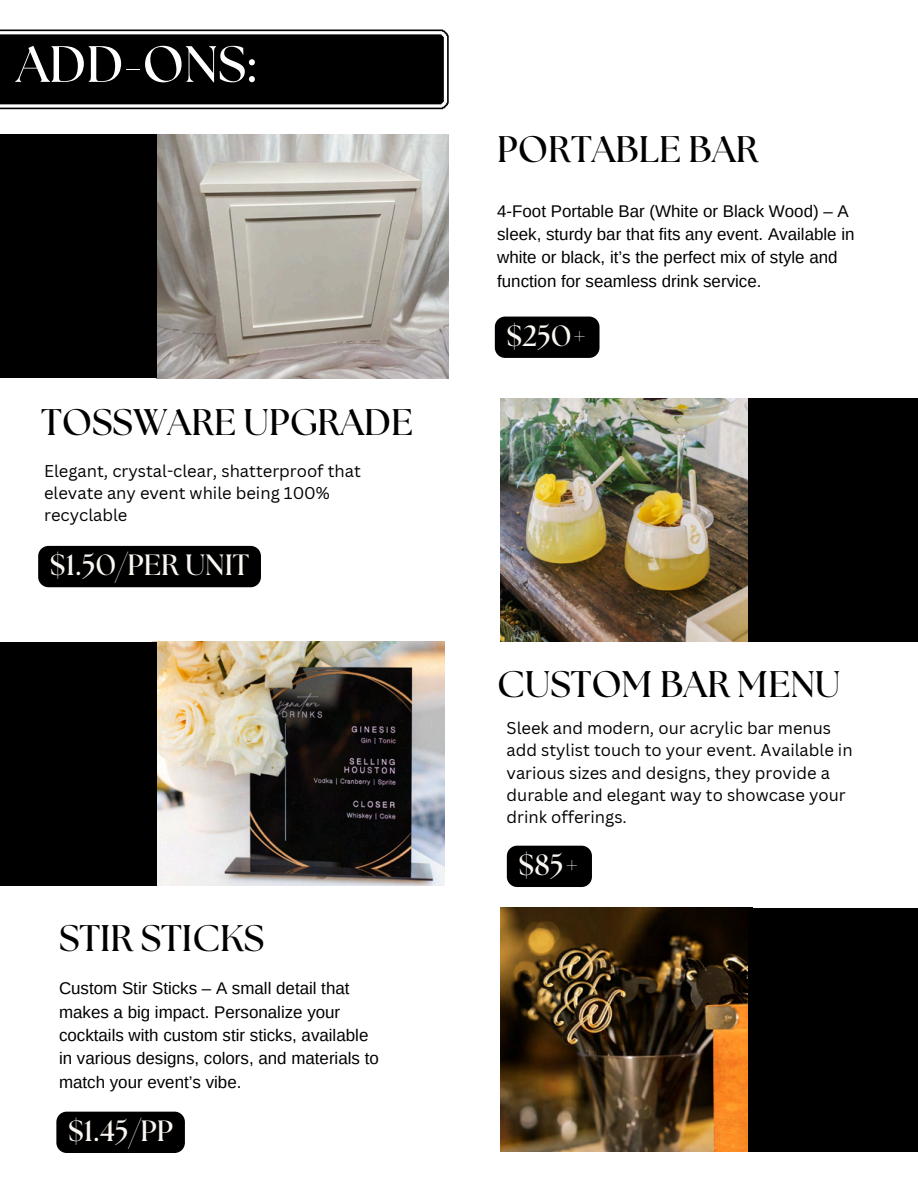
<style>
.page{position:relative;width:918px;height:1188px;background:#fff}
.page>*{position:absolute;margin:0;border:0;box-sizing:border-box;transform-origin:0 0}
.t1{font:700 51px "The Seasons";color:#fff}
.t2{font:700 37.05px "The Seasons";color:#000}
.t3{font:700 29.25px "The Seasons";color:#faf6f1}
.t4{font:16.95px/23.2px "Arimo";color:#000}
.t5{font:16.65px/22.2px "Canva Sans";color:#000}
</style>
<div class="page">
<img style="left:501px;top:398px;width:247px;height:244px">
<img style="left:156px;top:642px;width:288px;height:244px">
<img style="left:501px;top:908px;width:247px;height:244px">
<div style="left:0;top:642px;width:156px;height:244px;background:#000"></div>
<div style="left:748px;top:398px;width:170px;height:244px;background:#000"></div>
<div style="left:748px;top:908px;width:170px;height:244px;background:#000"></div>
<img style="left:156px;top:135px;width:292px;height:243px">
<div style="left:0;top:135px;width:156px;height:243px;background:#000"></div>
<svg style="left:0;top:30px;width:449px;height:79px"></svg>
<div style="left:38px;top:546px;width:223px;height:41px;background:#000"></div>
<div style="left:507px;top:846px;width:85px;height:41px;background:#000;border-radius:10px"></div>
<div style="left:56px;top:1112px;width:129px;height:41px;background:#000;border-radius:10px"></div>
<div style="left:495px;top:317px;width:105px;height:41px;background:#000;border-radius:10px"></div>
<h3 class="t1" style="left:16px;top:41px;width:240px">ADD-ONS:</h3>
<h4 class="t2" style="left:41px;top:406px;width:374px">TOSSWARE UPGRADE</h4>
<h3 class="t5" style="left:44px;top:459px;width:318px">Elegant, crystal-clear, shatterproof that elevate any event while being 100% recyclable</h3>
<h2 class="t3" style="left:50px;top:552px;width:201px">$1.50/PER UNIT</h2>
<p class="t2" style="left:59px;top:921px;width:207px">STIR STICKS</p>
<h2 class="t4" style="left:59px;top:977px;width:321px">Custom Stir Sticks – A small detail that makes a big impact. Personalize your cocktails with custom stir sticks, available in various designs, colors, and materials to match your event’s vibe.</h2>
<p class="t3" style="left:68px;top:1117px;width:107px">$1.45/PP</p>
<h3 class="t2" style="left:497px;top:132px;width:263px">PORTABLE BAR</h3>
<h2 class="t4" style="left:497px;top:199px;width:359px">4-Foot Portable Bar (White or Black Wood) – A sleek, sturdy bar that fits any event. Available in white or black, it’s the perfect mix of style and function for seamless drink service.</h2>
<p class="t3" style="left:507px;top:322px;width:83px">$250+</p>
<p class="t2" style="left:497px;top:667px;width:345px">CUSTOM BAR MENU</p>
<h3 class="t5" style="left:507px;top:717px;width:348px">Sleek and modern, our acrylic bar menus add stylist touch to your event. Available in various sizes and designs, they provide a durable and elegant way to showcase your drink offerings.</h3>
<p class="t3" style="left:519px;top:851px;width:63px">$85+</p>
</div>
